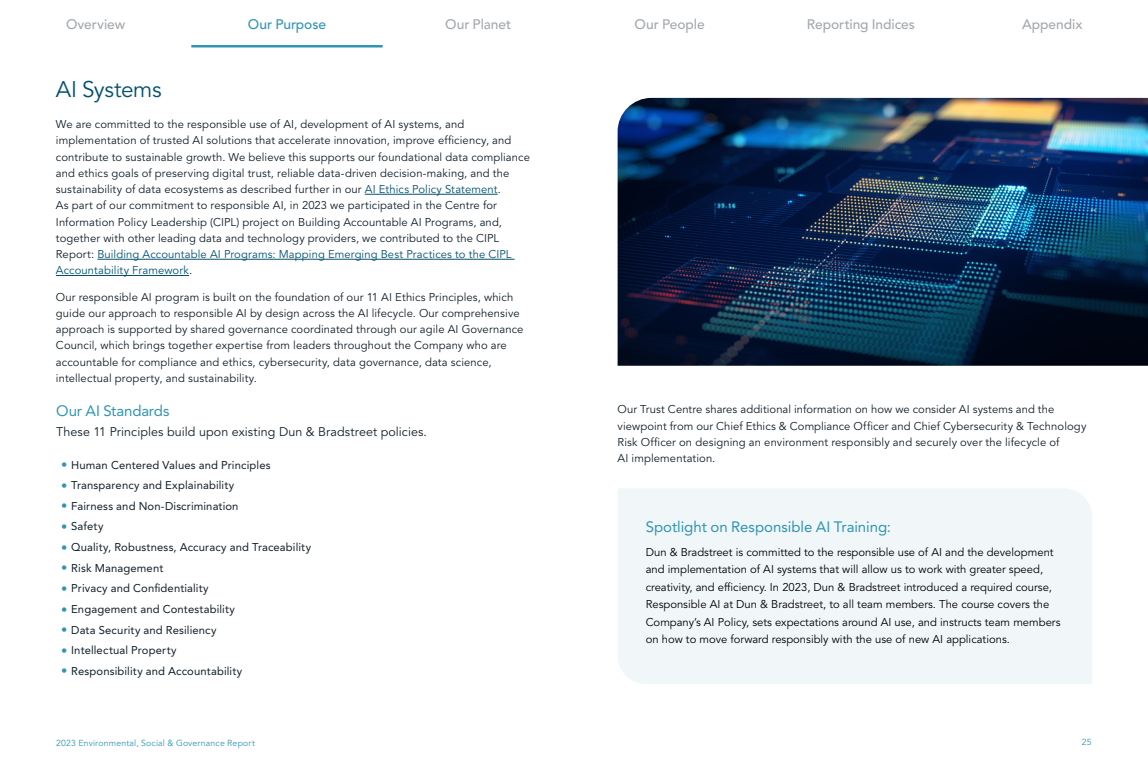
<style>
.page{position:relative;width:1148px;height:765px;background:#fff}
.page>*{position:absolute;margin:0;border:0;box-sizing:border-box;transform-origin:0 0}
.t1{font:22.5px "Avenir LT Std";letter-spacing:-.015em;color:#025172}
.t2{font:15px "Avenir LT Std";letter-spacing:-.005em;color:#3095b4}
.t3{font:500 13.75px "Avenir LT Std";letter-spacing:-.005em;color:#a4a9ad}
.t4{font:500 13.75px "Avenir LT Std";letter-spacing:-.005em;color:#3095b4}
.t5{font:12.5px "Avenir LT Std";letter-spacing:.005em;color:#101f28}
.t6{font:11.25px/16.2px "Avenir LT Std";letter-spacing:.01em;color:#101f28}
.t7{font:11.25px/17.5px "Avenir LT Std";color:#000}
.t8{font:11.25px "Avenir LT Std";letter-spacing:.01em;color:#101f28}
.t9{font:8.75px "Avenir LT Std";letter-spacing:.02em;color:#3095b4}
.s1{color:#025172}
.s2{font-size:12.5px;color:#3095b4}
</style>
<div class="page">
<div style="left:618px;top:489px;width:474px;height:195px;background:#f1f6f8"></div>
<img style="left:617px;top:98px;width:531px;height:268px">
<hr style="left:365px;top:194px;width:132px;height:1px;background:#025172">
<hr style="left:97px;top:259px;width:417px;height:1px;background:#025172">
<hr style="left:56px;top:275px;width:133px;height:1px;background:#025172">
<hr style="left:191px;top:45px;width:191px;height:3px;background:#3095b4">
<p class="t3" style="left:66px;top:16px;width:61px">Overview</p>
<p class="t4" style="left:248px;top:16px;width:79px">Our Purpose</p>
<p class="t3" style="left:445px;top:16px;width:68px">Our Planet</p>
<p class="t3" style="left:634px;top:16px;width:72px">Our People</p>
<p class="t3" style="left:807px;top:16px;width:109px">Reporting Indices</p>
<p class="t3" style="left:1022px;top:16px;width:62px">Appendix</p>
<h1 class="t1" style="left:56px;top:76px;width:107px">AI Systems</h1>
<p class="t6" style="left:56px;top:116px;width:475px">We are committed to the responsible use of AI, development of AI systems, and implementation of trusted AI solutions that accelerate innovation, improve efficiency, and contribute to sustainable growth. We believe this supports our foundational data compliance and ethics goals of preserving digital trust, reliable data-driven decision-making, and the sustainability of data ecosystems as described further in our <span class="s1">AI Ethics Policy Statement</span>.<br>As part of our commitment to responsible AI, in 2023 we participated in the Centre for Information Policy Leadership (CIPL) project on Building Accountable AI Programs, and, together with other leading data and technology providers, we contributed to the CIPL Report: <span class="s1">Building Accountable AI Programs: Mapping Emerging Best Practices to the CIPL Accountability Framework</span>.</p>
<p class="t6" style="left:56px;top:289px;width:469px">Our responsible AI program is built on the foundation of our 11 AI Ethics Principles, which guide our approach to responsible AI by design across the AI lifecycle. Our comprehensive approach is supported by shared governance coordinated through our agile AI Governance Council, which brings together expertise from leaders throughout the Company who are accountable for compliance and ethics, cybersecurity, data governance, data science, intellectual property, and sustainability.</p>
<h2 class="t2" style="left:56px;top:402px;width:115px">Our AI Standards</h2>
<p class="t5" style="left:56px;top:425px;width:372px">These 11 Principles build upon existing Dun &amp; Bradstreet policies.</p>
<p class="t8" style="left:61px;top:458px;width:211px"><span class="s2">•</span> Human Centered Values and Principles</p>
<p class="t8" style="left:61px;top:479px;width:174px"><span class="s2">•</span> Transparency and Explainability</p>
<p class="t8" style="left:61px;top:499px;width:179px"><span class="s2">•</span> Fairness and Non-Discrimination</p>
<p class="t8" style="left:61px;top:520px;width:44px"><span class="s2">•</span> Safety</p>
<p class="t8" style="left:61px;top:541px;width:251px"><span class="s2">•</span> Quality, Robustness, Accuracy and Traceability</p>
<p class="t8" style="left:61px;top:561px;width:104px"><span class="s2">•</span> Risk Management</p>
<p class="t8" style="left:61px;top:582px;width:149px"><span class="s2">•</span> Privacy and Confidentiality</p>
<p class="t8" style="left:61px;top:603px;width:175px"><span class="s2">•</span> Engagement and Contestability</p>
<p class="t8" style="left:61px;top:623px;width:157px"><span class="s2">•</span> Data Security and Resiliency</p>
<p class="t8" style="left:61px;top:644px;width:117px"><span class="s2">•</span> Intellectual Property</p>
<p class="t8" style="left:61px;top:664px;width:182px"><span class="s2">•</span> Responsibility and Accountability</p>
<p class="t6" style="left:617px;top:402px;width:470px">Our Trust Centre shares additional information on how we consider AI systems and the viewpoint from our Chief Ethics &amp; Compliance Officer and Chief Cybersecurity &amp; Technology Risk Officer on designing an environment responsibly and securely over the lifecycle of<br>AI implementation.</p>
<h2 class="t2" style="left:645px;top:518px;width:247px">Spotlight on Responsible AI Training:</h2>
<p class="t7" style="left:645px;top:543px;width:416px">Dun &amp; Bradstreet is committed to the responsible use of AI and the development and implementation of AI systems that will allow us to work with greater speed, creativity, and efficiency. In 2023, Dun &amp; Bradstreet introduced a required course, Responsible AI at Dun &amp; Bradstreet, to all team members. The course covers the Company’s AI Policy, sets expectations around AI use, and instructs team members on how to move forward responsibly with the use of new AI applications.</p>
<p class="t9" style="left:56px;top:738px;width:200px">2023 Environmental, Social &amp; Governance Report</p>
<p class="t9" style="left:1081px;top:737px;width:11px">25</p>
</div>
